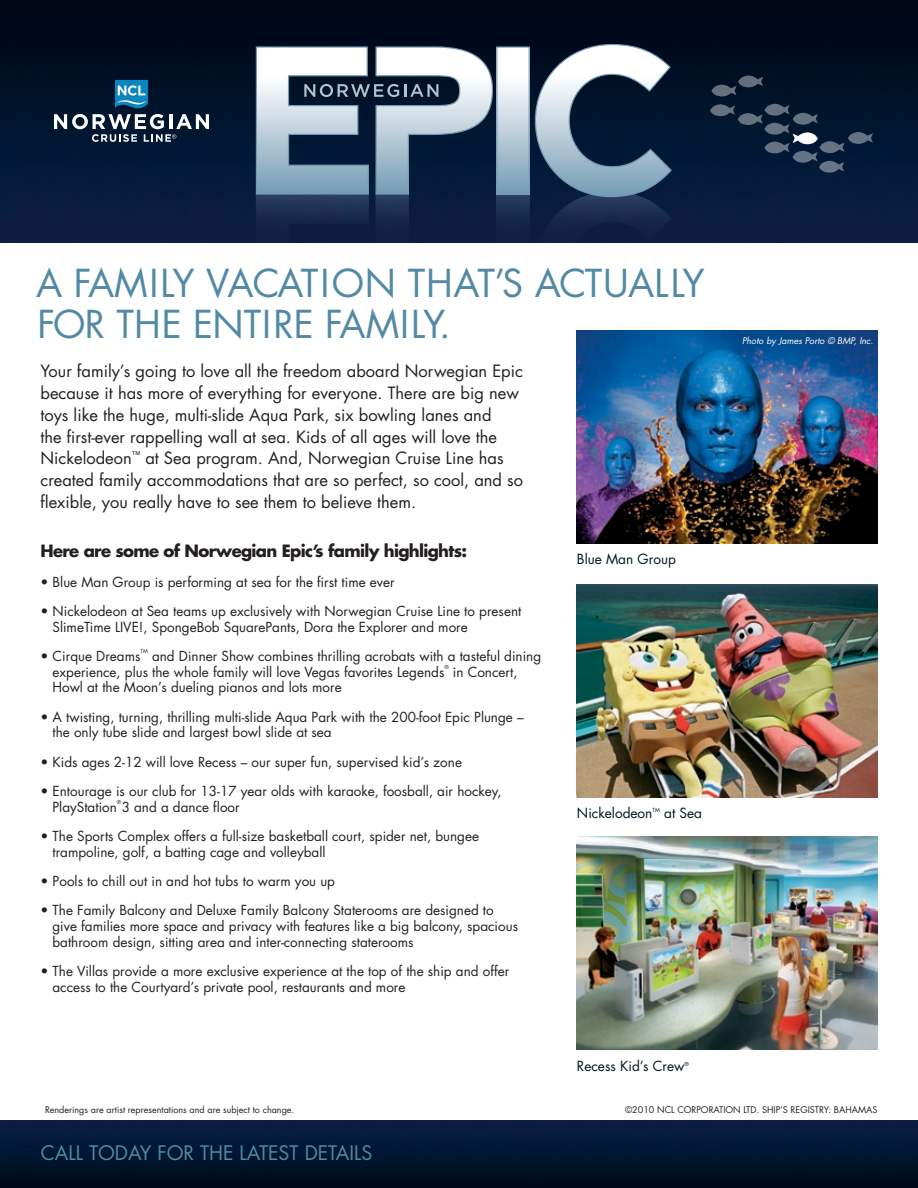
<style>
.page{position:relative;width:918px;height:1188px;background:#fff}
.page>*{position:absolute;margin:0;border:0;box-sizing:border-box;transform-origin:0 0}
.t1{font:37.5px/41.2px "Futura";color:#528aa5}
.t2{font:19.5px "Futura";color:#528aa5}
.t3{font:16.5px/21.8px "Futura";color:#231f20}
.t4{font:700 16.5px "Futura";letter-spacing:-.04em;color:#231f20}
.t5{font:13.65px "Futura";color:#001722}
.t6{font:13.5px/15.8px "Futura";color:#231f20}
.t7{font:9px "Futura";color:#231f20}
.t8{font:italic 9px "Futura";color:#fff}
.t9{font:5.4px "Futura";color:#231f20}
.t10{font:5.4px "Futura";color:#001722}
</style>
<div class="page">
<img style="left:0;top:0;width:918px;height:243px">
<svg style="left:255px;top:43px;width:418px;height:200px"></svg>
<svg style="left:711px;top:75px;width:52px;height:22px"></svg>
<svg style="left:710px;top:104px;width:163px;height:69px"></svg>
<svg style="left:54px;top:80px;width:155px;height:62px"></svg>
<img style="left:0;top:1121px;width:918px;height:67px">
<img style="left:577px;top:330px;width:301px;height:214px">
<img style="left:577px;top:584px;width:301px;height:213px">
<img style="left:577px;top:837px;width:301px;height:213px">
<h1 class="t1" style="left:36px;top:262px;width:670px">A FAMILY VACATION THAT’S ACTUALLY<br>FOR THE ENTIRE FAMILY.</h1>
<p class="t3" style="left:40px;top:360px;width:484px">Your family’s going to love all the freedom aboard Norwegian Epic because it has more of everything for everyone. There are big new toys like the huge, multi-slide Aqua Park, six bowling lanes and<br>the first-ever rappelling wall at sea. Kids of all ages will love the Nickelodeon<sup>™</sup> at Sea program. And, Norwegian Cruise Line has created family accommodations that are so perfect, so cool, and so flexible, you really have to see them to believe them.</p>
<p class="t4" style="left:40px;top:540px;width:428px">Here are some of Norwegian Epic’s family highlights:</p>
<p class="t6" style="left:40px;top:574px;width:356px">• Blue Man Group is performing at sea for the first time ever</p>
<p class="t6" style="left:53px;top:603px;width:470px;text-indent:-12px">• Nickelodeon at Sea teams up exclusively with Norwegian Cruise Line to present<br>SlimeTime LIVE!, SpongeBob SquarePants, Dora the Explorer and more</p>
<p class="t6" style="left:40px;top:648px;width:101px">• Cirque Dreams</p>
<p class="t9" style="left:140px;top:648px;width:9px">TM</p>
<p class="t6" style="left:53px;top:648px;width:490px;text-indent:100px">and Dinner Show combines thrilling acrobats with a tasteful dining experience, plus the whole family will love Vegas favorites Legends</p>
<p class="t9" style="left:444px;top:663px;width:6px">®</p>
<p class="t6" style="left:453px;top:664px;width:66px">in Concert,</p>
<p class="t6" style="left:52px;top:679px;width:291px">Howl at the Moon’s dueling pianos and lots more</p>
<p class="t6" style="left:52px;top:709px;width:473px;text-indent:-12px">• A twisting, turning, thrilling multi-slide Aqua Park with the 200-foot Epic Plunge – the only tube slide and largest bowl slide at sea</p>
<p class="t6" style="left:40px;top:754px;width:423px">• Kids ages 2-12 will love Recess – our super fun, supervised kid’s zone</p>
<p class="t6" style="left:52px;top:783px;width:451px;text-indent:-12px">• Entourage is our club for 13-17 year olds with karaoke, foosball, air hockey,<br>PlayStation 3 and a dance floor</p>
<p class="t9" style="left:117px;top:798px;width:6px">®</p>
<p class="t6" style="left:52px;top:828px;width:428px;text-indent:-12px">• The Sports Complex offers a full-size basketball court, spider net, bungee trampoline, golf, a batting cage and volleyball</p>
<p class="t6" style="left:40px;top:873px;width:296px">• Pools to chill out in and hot tubs to warm you up</p>
<p class="t6" style="left:52px;top:902px;width:467px;text-indent:-12px">• The Family Balcony and Deluxe Family Balcony Staterooms are designed to give families more space and privacy with features like a big balcony, spacious bathroom design, sitting area and inter-connecting staterooms</p>
<p class="t6" style="left:52px;top:963px;width:458px;text-indent:-12px">• The Villas provide a more exclusive experience at the top of the ship and offer access to the Courtyard’s private pool, restaurants and more</p>
<p class="t5" style="left:577px;top:550px;width:100px">Blue Man Group</p>
<p class="t5" style="left:577px;top:804px;width:77px">Nickelodeon</p>
<p class="t10" style="left:653px;top:807px;width:9px">TM</p>
<p class="t5" style="left:664px;top:804px;width:39px">at Sea</p>
<p class="t5" style="left:577px;top:1056px;width:109px">Recess Kid’s Crew</p>
<p class="t10" style="left:685px;top:1060px;width:6px">®</p>
<p class="t8" style="left:742px;top:335px;width:133px">Photo by James Porto © BMP, Inc.</p>
<p class="t7" style="left:45px;top:1104px;width:251px">Renderings are artist representations and are subject to change.</p>
<p class="t7" style="left:625px;top:1104px;width:254px">©2010 NCL CORPORATION LTD. SHIP’S REGISTRY: BAHAMAS</p>
<h2 class="t2" style="left:41px;top:1139px;width:25px">Call</h2>
<h2 class="t2" style="left:89px;top:1139px;width:14px">today</h2>
<h2 class="t2" style="left:157px;top:1139px;width:13px">for</h2>
<h2 class="t2" style="left:200px;top:1139px;width:12px">the</h2>
<h2 class="t2" style="left:240px;top:1139px;width:11px">latest</h2>
<h2 class="t2" style="left:305px;top:1139px;width:11px">details</h2>
</div>
